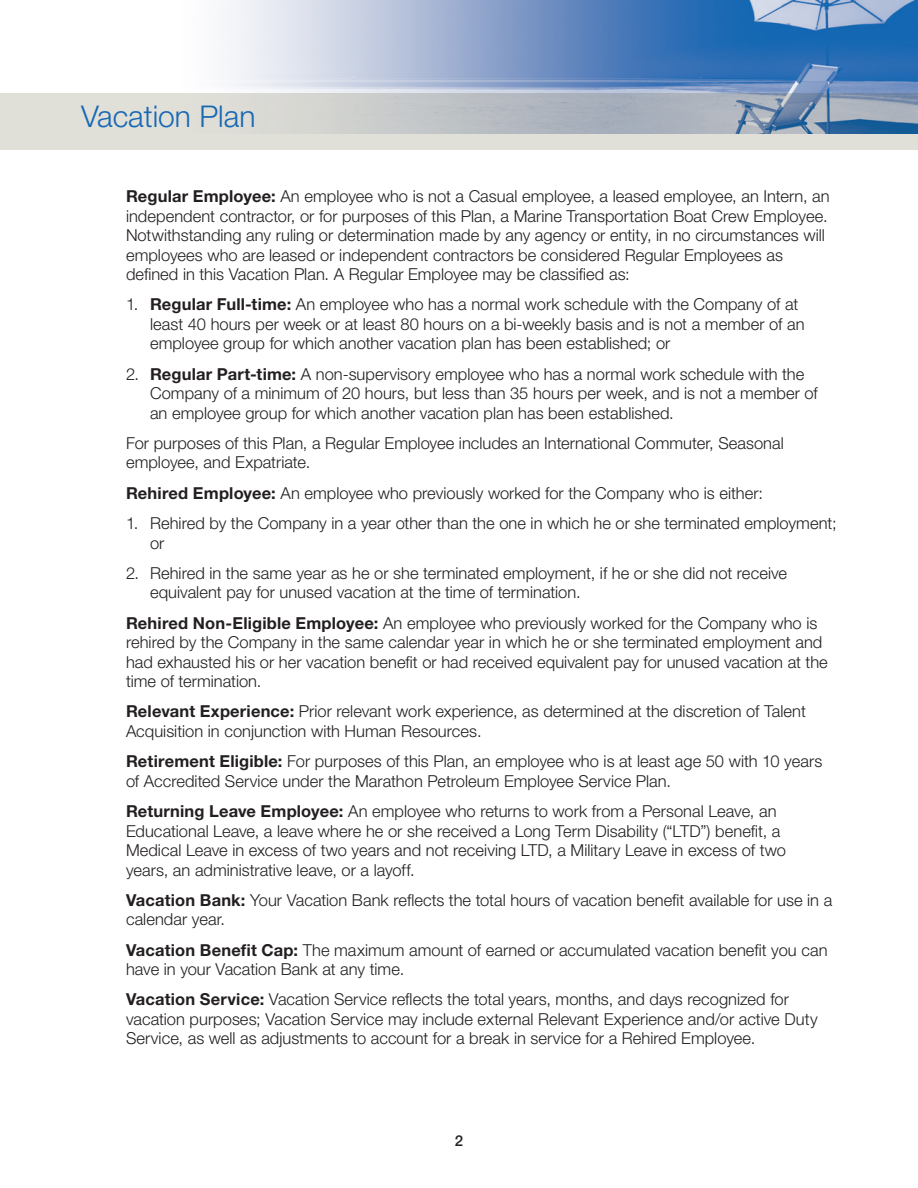
<style>
.page{position:relative;width:918px;height:1188px;background:#fff}
.page>*{position:absolute;margin:0;border:0;box-sizing:border-box;transform-origin:0 0}
.t1{font:300 30px "Helvetica Neue";color:#1768b4}
.HD_1_Body{font:300 16.5px/19.5px "Helvetica Neue";color:#231f20}
.HD_1_Indent_1{font:300 16.5px/19.5px "Helvetica Neue";color:#231f20}
.t2{font:500 15px "Helvetica Neue";color:#231f20}
.s1{font-weight:700}
</style>
<div class="page">
<div style="left:0;top:93px;width:918px;height:57px;background:#e1e0d8"></div>
<img style="left:228px;top:0;width:690px;height:133px">
<h1 class="t1" style="left:81px;top:98px;width:176px">Vacation Plan</h1>
<p class="HD_1_Body" style="left:126px;top:186px;width:705px"><span class="s1">Regular Employee:</span> An employee who is not a Casual employee, a leased employee, an Intern, an independent contractor, or for purposes of this Plan, a Marine Transportation Boat Crew Employee.<br>Notwithstanding any ruling or determination made by any agency or entity, in no circumstances will employees who are leased or independent contractors be considered Regular Employees as defined in this Vacation Plan. A Regular Employee may be classified as:</p>
<p class="HD_1_Indent_1" style="left:150px;top:294px;width:656px;text-indent:-24px">1. <span class="s1">Regular Full-time:</span> An employee who has a normal work schedule with the Company of at least 40 hours per week or at least 80 hours on a bi-weekly basis and is not a member of an employee group for which another vacation plan has been established; or</p>
<p class="HD_1_Indent_1" style="left:150px;top:364px;width:669px;text-indent:-24px">2. <span class="s1">Regular Part-time:</span> A non-supervisory employee who has a normal work schedule with the<br>Company of a minimum of 20 hours, but less than 35 hours per week, and is not a member of an employee group for which another vacation plan has been established.</p>
<p class="HD_1_Body" style="left:126px;top:433px;width:659px">For purposes of this Plan, a Regular Employee includes an International Commuter, Seasonal employee, and Expatriate.</p>
<p class="HD_1_Body" style="left:126px;top:483px;width:639px"><span class="s1">Rehired Employee:</span> An employee who previously worked for the Company who is either:</p>
<p class="HD_1_Indent_1" style="left:150px;top:513px;width:688px;text-indent:-24px">1. Rehired by the Company in a year other than the one in which he or she terminated employment; or</p>
<p class="HD_1_Indent_1" style="left:150px;top:563px;width:639px;text-indent:-24px">2. Rehired in the same year as he or she terminated employment, if he or she did not receive equivalent pay for unused vacation at the time of termination.</p>
<p class="HD_1_Body" style="left:126px;top:613px;width:703px"><span class="s1">Rehired Non-Eligible Employee:</span> An employee who previously worked for the Company who is rehired by the Company in the same calendar year in which he or she terminated employment and had exhausted his or her vacation benefit or had received equivalent pay for unused vacation at the time of termination.</p>
<p class="HD_1_Body" style="left:126px;top:701px;width:681px"><span class="s1">Relevant Experience:</span> Prior relevant work experience, as determined at the discretion of Talent<br>Acquisition in conjunction with Human Resources.</p>
<p class="HD_1_Body" style="left:126px;top:751px;width:698px"><span class="s1">Retirement Eligible:</span> For purposes of this Plan, an employee who is at least age 50 with 10 years of Accredited Service under the Marathon Petroleum Employee Service Plan.</p>
<p class="HD_1_Body" style="left:126px;top:801px;width:662px"><span class="s1">Returning Leave Employee:</span> An employee who returns to work from a Personal Leave, an Educational Leave, a leave where he or she received a Long Term Disability (“LTD”) benefit, a Medical Leave in excess of two years and not receiving LTD, a Military Leave in excess of two years, an administrative leave, or a layoff.</p>
<p class="HD_1_Body" style="left:126px;top:890px;width:708px"><span class="s1">Vacation Bank:</span> Your Vacation Bank reflects the total hours of vacation benefit available for use in a calendar year.</p>
<p class="HD_1_Body" style="left:126px;top:940px;width:703px"><span class="s1">Vacation Benefit Cap:</span> The maximum amount of earned or accumulated vacation benefit you can have in your Vacation Bank at any time.</p>
<p class="HD_1_Body" style="left:126px;top:989px;width:693px"><span class="s1">Vacation Service:</span> Vacation Service reflects the total years, months, and days recognized for vacation purposes; Vacation Service may include external Relevant Experience and/or active Duty<br>Service, as well as adjustments to account for a break in service for a Rehired Employee.</p>
<p class="t2" style="left:455px;top:1131px;width:10px">2</p>
</div>
